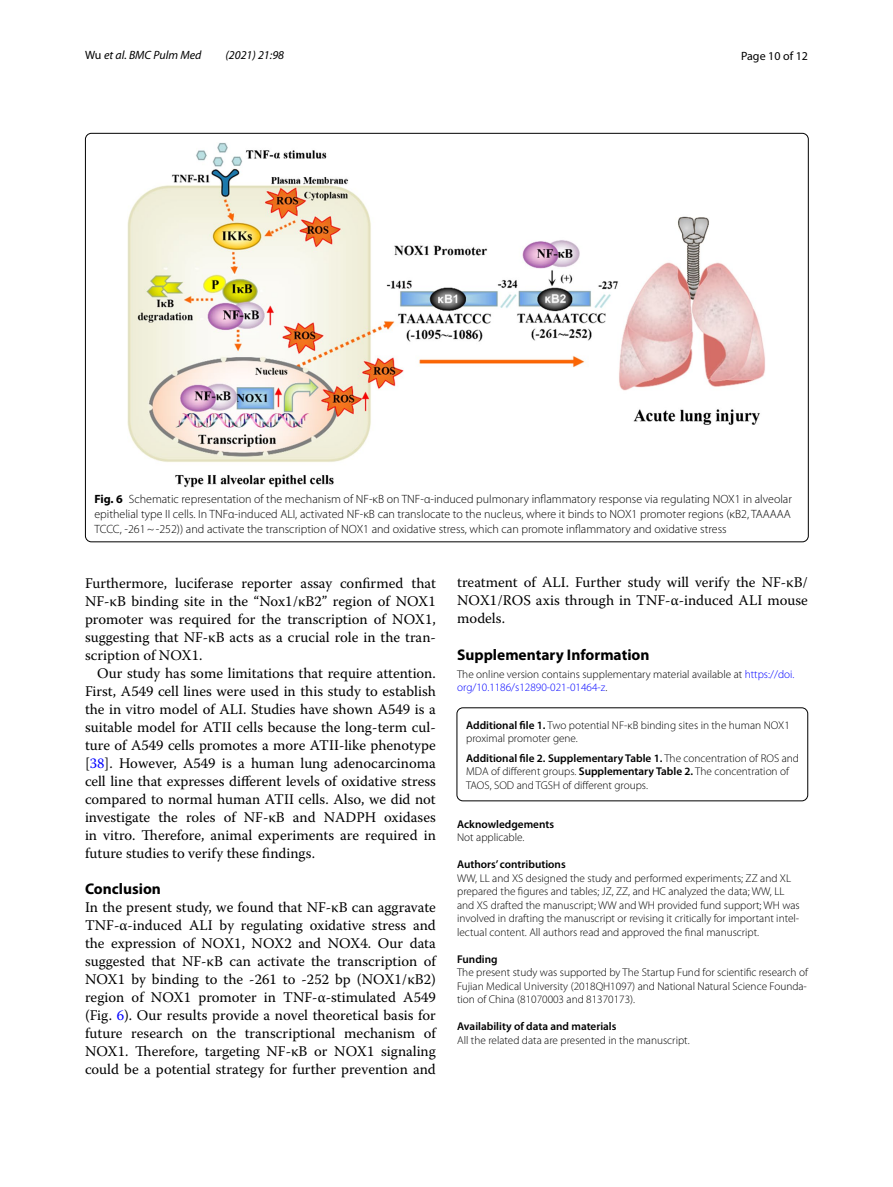
<style>
.page{position:relative;width:893px;height:1187px;background:#fff}
.page>*{position:absolute;margin:0;border:0;box-sizing:border-box;transform-origin:0 0}
.t1{font:700 15.45px "Myriad Pro";color:#000}
.t2{font:14.7px/18px "Warnock Pro";color:#000;text-align:justify}
.t3{font:300 12px/15px "Myriad Pro";color:#000;text-align:justify}
.t4{font:italic 12px "Myriad Pro";color:#000}
.t5{font:12px "Myriad Pro";color:#000}
.t6{font:300 11.25px/13.5px "Myriad Pro";color:#000}
.t7{font:600 11.25px "Myriad Pro";color:#000}
.s1{font-style:normal}
.s2{font-weight:700}
.s3{color:#00f}
.s4{font-weight:600}
</style>
<div class="page">
<div style="left:457px;top:707px;width:351px;height:94px;border:1px solid #000;border-radius:6px"></div>
<img style="left:128px;top:142px;width:637px;height:345px">
<p class="t4" style="left:85px;top:48px;width:118px"><span class="s1">Wu</span> et al. BMC Pulm Med</p>
<p class="t4" style="left:225px;top:48px;width:60px">(2021) 21:98</p>
<p class="t5" style="left:741px;top:48px;width:68px">Page 10 of 12</p>
<p class="t3" style="left:94px;top:491px;width:699px"><span class="s2">Fig. 6</span> Schematic representation of the mechanism of NF-κB on TNF-α-induced pulmonary inflammatory response via regulating NOX1 in alveolar epithelial type II cells. In TNFα-induced ALI, activated NF-κB can translocate to the nucleus, where it binds to NOX1 promoter regions (κB2, TAAAAA TCCC, -261~-252)) and activate the transcription of NOX1 and oxidative stress, which can promote inflammatory and oxidative stress</p>
<p class="t2" style="left:85px;top:573px;width:352px">Furthermore, luciferase reporter assay confirmed that NF-κB binding site in the “Nox1/κB2” region of NOX1 promoter was required for the transcription of NOX1, suggesting that NF-κB acts as a crucial role in the tran&shy;scription of NOX1.</p>
<p class="t2" style="left:85px;top:663px;width:352px;text-indent:12px">Our study has some limitations that require attention.<br>First, A549 cell lines were used in this study to establish the in vitro model of ALI. Studies have shown A549 is a suitable model for ATII cells because the long-term cul&shy;ture of A549 cells promotes a more ATII-like phenotype [<span class="s3">38</span>]. However, A549 is a human lung adenocarcinoma cell line that expresses different levels of oxidative stress compared to normal human ATII cells. Also, we did not investigate the roles of NF-κB and NADPH oxidases in vitro. Therefore, animal experiments are required in future studies to verify these findings.</p>
<p class="t1" style="left:85px;top:878px;width:77px">Conclusion</p>
<p class="t2" style="left:85px;top:897px;width:352px">In the present study, we found that NF-κB can aggravate TNF-α-induced ALI by regulating oxidative stress and the expression of NOX1, NOX2 and NOX4. Our data suggested that NF-κB can activate the transcription of NOX1 by binding to the -261 to -252 bp (NOX1/κB2) region of NOX1 promoter in TNF-α-stimulated A549 (Fig. <span class="s3">6</span>). Our results provide a novel theoretical basis for future research on the transcriptional mechanism of NOX1. Therefore, targeting NF-κB or NOX1 signaling could be a potential strategy for further prevention and</p>
<p class="t2" style="left:457px;top:573px;width:352px">treatment of ALI. Further study will verify the NF-κB/ NOX1/ROS axis through in TNF-α-induced ALI mouse models.</p>
<p class="t1" style="left:457px;top:644px;width:194px">Supplementary Information</p>
<p class="t6" style="left:457px;top:667px;width:339px">The online version contains supplementary material available at <span class="s3">https://doi. org/10.1186/s12890-021-01464-z</span>.</p>
<p class="t6" style="left:466px;top:718px;width:325px"><span class="s4">Additional file 1.</span> Two potential NF-κB binding sites in the human NOX1 proximal promoter gene.</p>
<p class="t6" style="left:466px;top:751px;width:334px"><span class="s4">Additional file 2. Supplementary Table 1.</span> The concentration of ROS and<br>MDA of different groups. <span class="s4">Supplementary Table 2.</span> The concentration of<br>TAOS, SOD and TGSH of different groups.</p>
<p class="t7" style="left:457px;top:816px;width:98px">Acknowledgements</p>
<p class="t6" style="left:457px;top:830px;width:69px">Not applicable.</p>
<p class="t7" style="left:457px;top:857px;width:110px">Authors’ contributions</p>
<p class="t6" style="left:457px;top:871px;width:344px">WW, LL and XS designed the study and performed experiments; ZZ and XL prepared the figures and tables; JZ, ZZ, and HC analyzed the data; WW, LL and XS drafted the manuscript; WW and WH provided fund support; WH was involved in drafting the manuscript or revising it critically for important intel&shy;lectual content. All authors read and approved the final manuscript.</p>
<p class="t7" style="left:457px;top:951px;width:42px">Funding</p>
<p class="t6" style="left:457px;top:965px;width:352px;text-align:justify">The present study was supported by The Startup Fund for scientific research of Fujian Medical University (2018QH1097) and National Natural Science Founda&shy;tion of China (81070003 and 81370173).</p>
<p class="t7" style="left:457px;top:1019px;width:161px">Availability of data and materials</p>
<p class="t6" style="left:457px;top:1033px;width:234px">All the related data are presented in the manuscript.</p>
</div>
